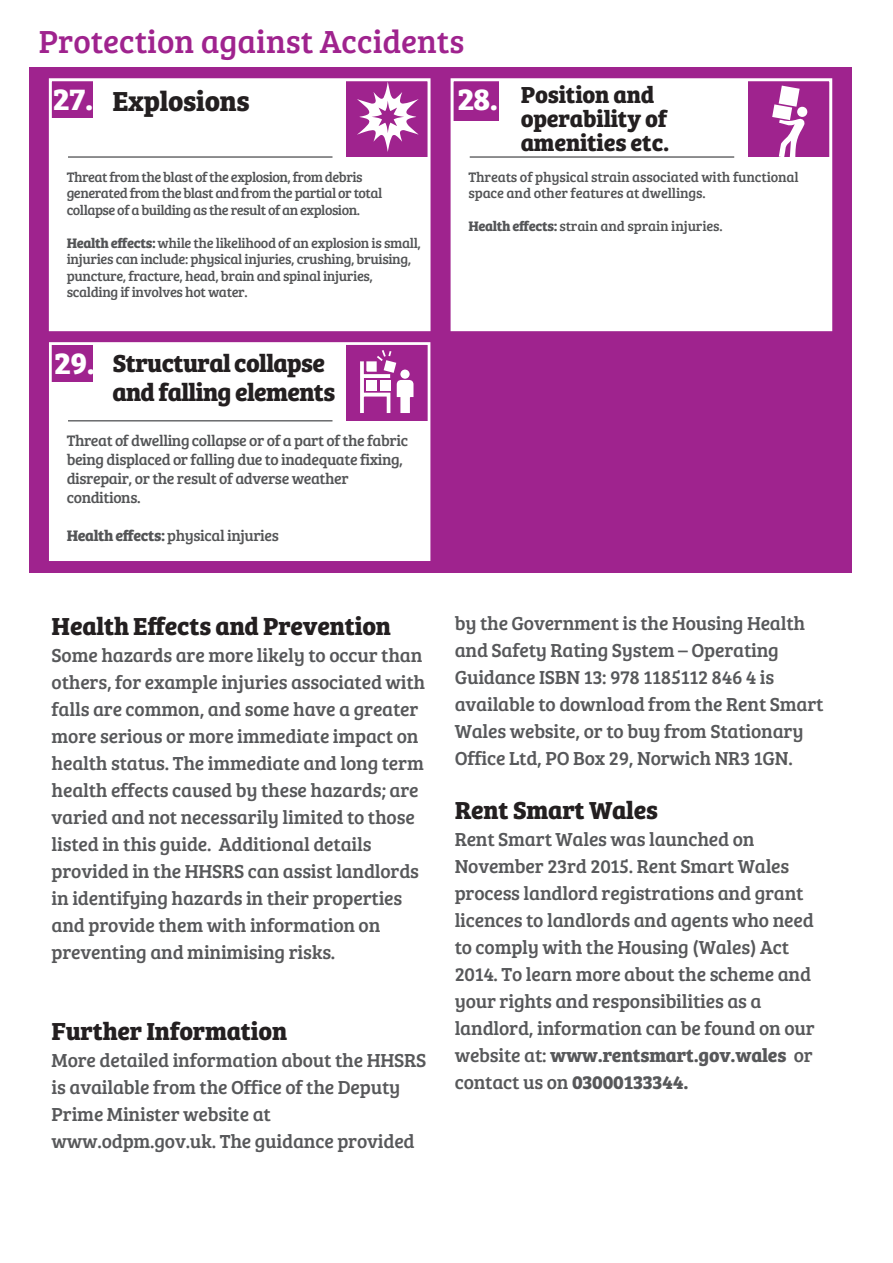
<style>
.page{position:relative;width:893px;height:1263px;background:#fff}
.page>*{position:absolute;margin:0;border:0;box-sizing:border-box;transform-origin:0 0}
.t1{font:33px "Bree Serif";color:#9f238e}
.t2{font:700 31.5px "Bree Serif";color:#fff}
.t3{font:700 28.5px "Bree Serif";letter-spacing:-.01em;color:#231f20}
.t4{font:700 25.5px/28.5px "Bree Serif";letter-spacing:-.01em;color:#231f20}
.t5{font:700 24px/24px "Bree Serif";letter-spacing:-.01em;color:#231f20}
.t6{font:19.5px/27px "Bree Serif";letter-spacing:-.01em;color:#57585a}
.t7{font:15.75px/18.9px "Bree Serif";letter-spacing:-.025em;color:#545557}
.t8{font:14.25px/16.5px "Bree Serif";letter-spacing:-.025em;color:#545557}
.s1{font-weight:700}
</style>
<div class="page">
<div style="left:30px;top:68px;width:822px;height:505px;background:#9f238e"></div>
<div style="left:50px;top:344px;width:379px;height:216px;background:#fff"></div>
<div style="left:50px;top:345px;width:43px;height:36px;background:#9f238e"></div>
<hr style="left:68px;top:420px;width:264px;height:1px;background:#545557">
<div style="left:347px;top:343px;width:82px;height:78px;background:#9f238e"></div>
<div style="left:49px;top:342px;width:381px;height:219px;border:3px solid #fff"></div>
<div style="left:50px;top:80px;width:379px;height:250px;background:#fff"></div>
<div style="left:452px;top:80px;width:379px;height:250px;background:#fff"></div>
<div style="left:452px;top:81px;width:46px;height:40px;background:#9f238e"></div>
<div style="left:50px;top:81px;width:43px;height:37px;background:#9f238e"></div>
<hr style="left:68px;top:156px;width:264px;height:2px;background:#545557">
<hr style="left:470px;top:156px;width:264px;height:2px;background:#545557">
<div style="left:347px;top:79px;width:82px;height:78px;background:#9f238e"></div>
<div style="left:749px;top:79px;width:82px;height:78px;background:#9f238e"></div>
<div style="left:49px;top:78px;width:381px;height:253px;border:3px solid #fff"></div>
<div style="left:451px;top:78px;width:381px;height:253px;border:3px solid #fff"></div>
<svg style="left:357px;top:82px;width:62px;height:70px"></svg>
<div style="left:779px;top:86px;width:21px;height:21px;background:#fff;border-radius:3px"></div>
<svg style="left:772px;top:104px;width:33px;height:53px"></svg>
<div style="left:797px;top:107px;width:10px;height:10px;background:#fff;border-radius:50%"></div>
<svg style="left:397px;top:380px;width:16px;height:33px"></svg>
<svg style="left:384px;top:360px;width:12px;height:13px"></svg>
<div style="left:400px;top:370px;width:10px;height:9px;background:#fff;border-radius:50%"></div>
<svg style="left:360px;top:350px;width:31px;height:63px"></svg>
<h1 class="t1" style="left:39px;top:18px;width:427px">Protection against Accidents</h1>
<h3 class="t3" style="left:112px;top:78px;width:139px">Explosions</h3>
<h2 class="t2" style="left:53px;top:75px;width:42px">27.</h2>
<h2 class="t2" style="left:458px;top:75px;width:42px">28.</h2>
<p class="t5" style="left:521px;top:81px;width:150px">Position and operability of amenities etc.</p>
<p class="t8" style="left:67px;top:168px;width:317px">Threat from the blast of the explosion, from debris generated from the blast and from the partial or total collapse of a building as the result of an explosion.</p>
<p class="t8" style="left:67px;top:234px;width:356px"><span class="s1">Health effects:</span> while the likelihood of an explosion is small, injuries can include: physical injuries, crushing, bruising, puncture, fracture, head, brain and spinal injuries, scalding if involves hot water.</p>
<h2 class="t2" style="left:55px;top:339px;width:42px">29.</h2>
<h3 class="t4" style="left:112px;top:347px;width:225px">Structural collapse and falling elements</h3>
<p class="t7" style="left:67px;top:431px;width:343px">Threat of dwelling collapse or of a part of the fabric being displaced or falling due to inadequate fixing, disrepair, or the result of adverse weather conditions.</p>
<p class="t7" style="left:67px;top:525px;width:214px"><span class="s1">Health effects:</span> physical injuries</p>
<h3 class="t4" style="left:52px;top:610px;width:341px">Health Effects and Prevention</h3>
<p class="t6" style="left:52px;top:640px;width:375px">Some hazards are more likely to occur than others, for example injuries associated with falls are common, and some have a greater more serious or more immediate impact on health status. The immediate and long term health effects caused by these hazards; are varied and not necessarily limited to those listed in this guide. Additional details provided in the HHSRS can assist landlords in identifying hazards in their properties and provide them with information on preventing and minimising risks.</p>
<h3 class="t4" style="left:52px;top:1015px;width:237px">Further Information</h3>
<p class="t6" style="left:52px;top:1045px;width:376px">More detailed information about the HHSRS is available from the Office of the Deputy Prime Minister website at www.odpm.gov.uk. The guidance provided</p>
<p class="t8" style="left:468px;top:168px;width:332px">Threats of physical strain associated with functional space and other features at dwellings.</p>
<p class="t8" style="left:468px;top:217px;width:256px"><span class="s1">Health effects:</span> strain and sprain injuries.</p>
<p class="t6" style="left:455px;top:609px;width:370px">by the Government is the Housing Health and Safety Rating System – Operating Guidance ISBN 13: 978 1185112 846 4 is available to download from the Rent Smart Wales website, or to buy from Stationary Office Ltd, PO Box 29, Norwich NR3 1GN.</p>
<h3 class="t4" style="left:455px;top:794px;width:205px">Rent Smart Wales</h3>
<p class="t6" style="left:455px;top:825px;width:362px">Rent Smart Wales was launched on November 23rd 2015. Rent Smart Wales process landlord registrations and grant licences to landlords and agents who need to comply with the Housing (Wales) Act 2014. To learn more about the scheme and your rights and responsibilities as a landlord, information can be found on our website at: <span class="s1">www.rentsmart.gov.wales</span> or contact us on <span class="s1">03000133344.</span></p>
</div>
